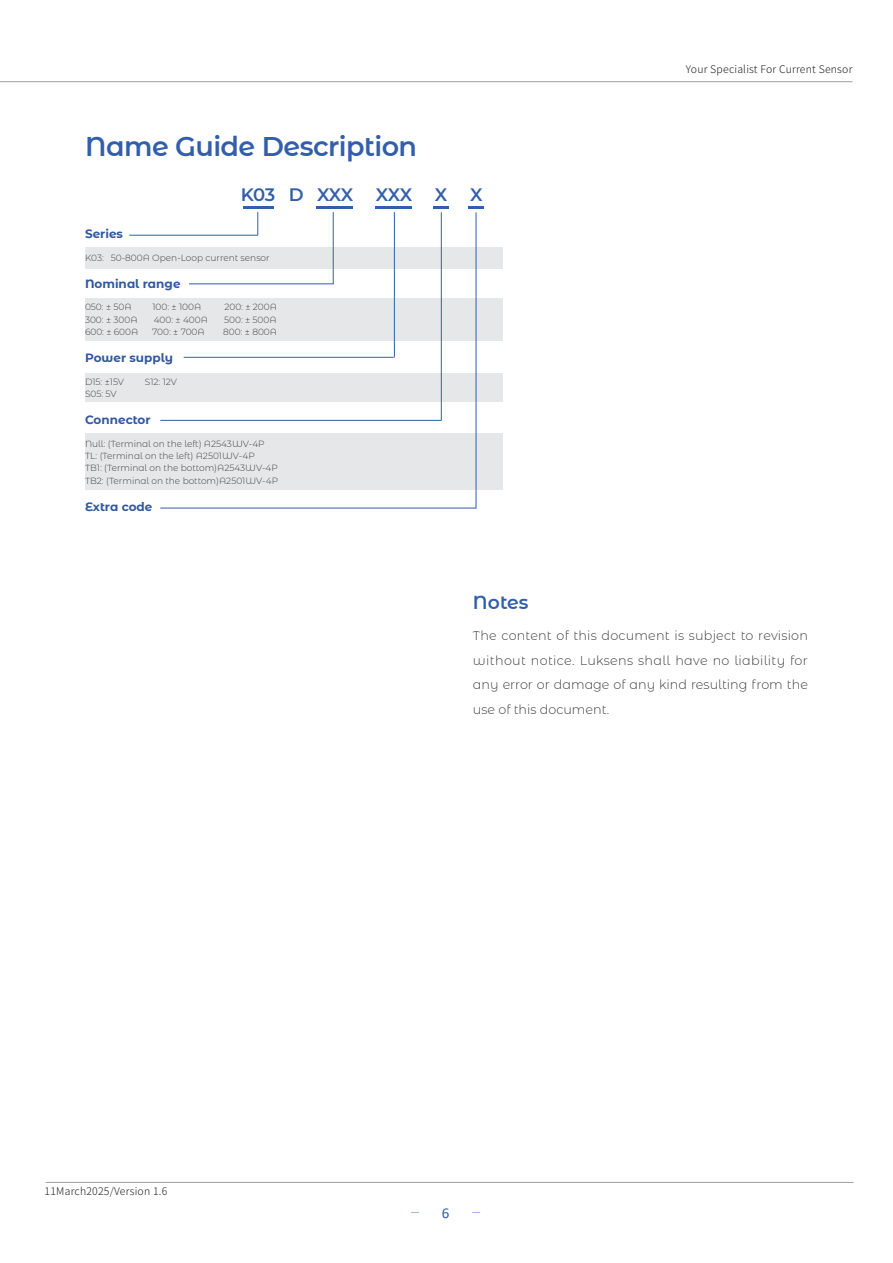
<style>
.page{position:relative;width:893px;height:1263px;background:#fff}
.page>*{position:absolute;margin:0;border:0;box-sizing:border-box;transform-origin:0 0}
.主标题{font:600 27px "Montserrat Alternates";letter-spacing:-.02em;color:#325eab}
.正文{font:600 18.75px "Montserrat Alternates";color:#325eab}
.副标题{font:600 18px "Montserrat Alternates";letter-spacing:-.035em;color:#325eab}
.t1{font:15px "Calibri";color:#325eab}
.正文-2{font:300 12.75px/24.6px "Montserrat Alternates";color:#3e3e3f;text-align:justify}
.正文-3{font:700 12px "Montserrat Alternates";color:#32599e}
.t2{font:300 10.5px "Source Han Sans CN";letter-spacing:.02em;color:#231f20}
.正文-4{font:300 9px "Montserrat Alternates";color:#3e3e3f}
</style>
<div class="page">
<hr style="left:0;top:81px;width:852px;height:1px;background:#231f20">
<hr style="left:46px;top:1182px;width:807px;height:1px;background:#231f20">
<div style="left:85px;top:247px;width:418px;height:22px;background:#e6e7e9"></div>
<div style="left:85px;top:299px;width:418px;height:42px;background:#e6e7e9"></div>
<div style="left:85px;top:374px;width:418px;height:28px;background:#e6e7e9"></div>
<div style="left:85px;top:433px;width:418px;height:57px;background:#e6e7e9"></div>
<hr style="left:129px;top:235px;width:129px;height:1px;background:#325eab">
<hr style="left:189px;top:284px;width:144px;height:1px;background:#325eab">
<hr style="left:184px;top:357px;width:210px;height:1px;background:#325eab">
<svg style="left:258px;top:212px;width:1px;height:23px"></svg>
<hr style="left:333px;top:212px;width:1px;height:72px;background:#325eab">
<hr style="left:394px;top:212px;width:1px;height:146px;background:#325eab">
<hr style="left:243px;top:207px;width:31px;height:2px;background:#325eab">
<hr style="left:316px;top:207px;width:37px;height:2px;background:#325eab">
<hr style="left:375px;top:207px;width:37px;height:2px;background:#325eab">
<svg style="left:433px;top:207px;width:16px;height:2px"></svg>
<svg style="left:468px;top:207px;width:15px;height:2px"></svg>
<hr style="left:441px;top:212px;width:1px;height:208px;background:#325eab">
<hr style="left:476px;top:212px;width:1px;height:296px;background:#325eab">
<hr style="left:160px;top:420px;width:282px;height:1px;background:#325eab">
<hr style="left:160px;top:508px;width:316px;height:1px;background:#325eab">
<p class="主标题" style="left:85px;top:127px;width:334px">Name Guide Description</p>
<p class="副标题" style="left:241px;top:182px;width:114px">K03 D XXX</p>
<p class="副标题" style="left:376px;top:182px;width:38px">XXX</p>
<p class="副标题" style="left:435px;top:182px;width:14px">X</p>
<p class="副标题" style="left:470px;top:182px;width:14px">X</p>
<p class="正文-3" style="left:85px;top:225px;width:39px">Series</p>
<p class="正文-4" style="left:85px;top:251px;width:186px">K03: 50-800A Open-Loop current sensor</p>
<p class="正文-3" style="left:85px;top:275px;width:97px">Nominal range</p>
<p class="正文-4" style="left:85px;top:301px;width:48px">050: ± 50A</p>
<p class="正文-4" style="left:152px;top:301px;width:50px">100: ± 100A</p>
<p class="正文-4" style="left:224px;top:301px;width:54px">200: ± 200A</p>
<p class="正文-4" style="left:85px;top:313px;width:54px">300: ± 300A</p>
<p class="正文-4" style="left:154px;top:313px;width:56px">400: ± 400A</p>
<p class="正文-4" style="left:224px;top:313px;width:54px">500: ± 500A</p>
<p class="正文-4" style="left:85px;top:326px;width:55px">600: ± 600A</p>
<p class="正文-4" style="left:152px;top:326px;width:54px">700: ± 700A</p>
<p class="正文-4" style="left:223px;top:326px;width:55px">800: ± 800A</p>
<p class="正文-3" style="left:85px;top:349px;width:90px">Power supply</p>
<p class="正文-4" style="left:85px;top:375px;width:41px">D15: ±15V</p>
<p class="正文-4" style="left:145px;top:375px;width:34px">S12: 12V</p>
<p class="正文-4" style="left:85px;top:388px;width:33px">S05: 5V</p>
<p class="正文-3" style="left:85px;top:411px;width:67px">Connector</p>
<p class="正文-4" style="left:85px;top:437px;width:181px">Null: (Terminal on the left) A2543WV-4P</p>
<p class="正文-4" style="left:85px;top:450px;width:171px">TL: (Terminal on the left) A2501WV-4P</p>
<p class="正文-4" style="left:85px;top:462px;width:194px">TB1: (Terminal on the bottom)A2543WV-4P</p>
<p class="正文-4" style="left:85px;top:474px;width:195px">TB2: (Terminal on the bottom)A2501WV-4P</p>
<p class="正文-3" style="left:85px;top:498px;width:69px">Extra code</p>
<p class="t2" style="left:686px;top:63px;width:168px">Your Specialist For Current Sensor</p>
<p class="t2" style="left:45px;top:1185px;width:124px">11March2025/Version 1.6</p>
<p class="正文" style="left:473px;top:589px;width:57px">Notes</p>
<p class="正文-2" style="left:473px;top:623px;width:336px">The content of this document is subject to revision without notice. Luksens shall have no liability for any error or damage of any kind resulting from the use of this document.</p>
<h3 class="t1" style="left:442px;top:1203px;width:9px">6</h3>
</div>
